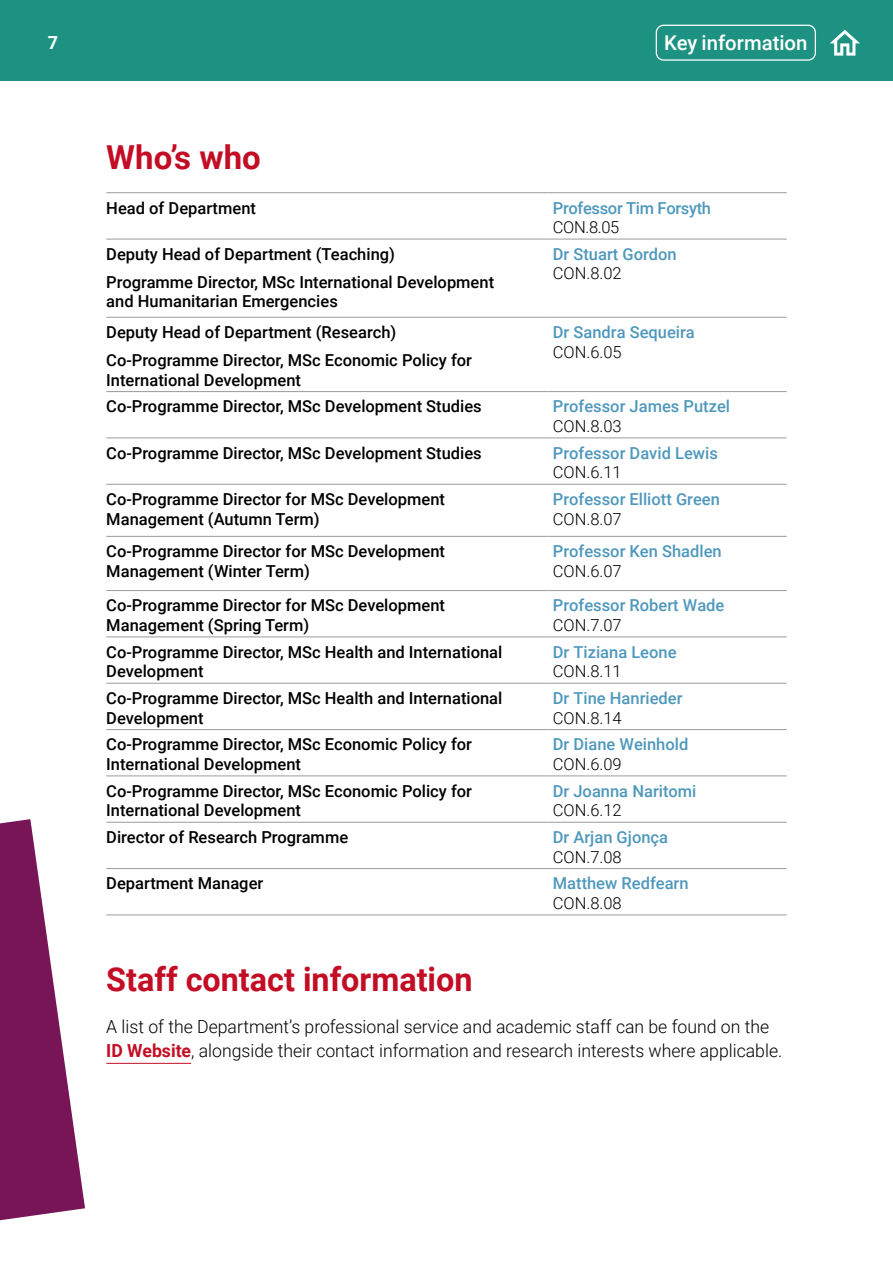
<style>
.page{position:relative;width:893px;height:1263px;background:#fff}
.page>*{position:absolute;margin:0;border:0;box-sizing:border-box;transform-origin:0 0}
.t1{font:700 33px "Roboto";color:#c30d24}
.t2{font:500 20.4px "Roboto";color:#fff}
.t3{font:300 18px/24px "Roboto";color:#000}
.t4{font:700 18px "Roboto";color:#fff}
.t5{font:500 16.5px/19.5px "Roboto";color:#000}
.t6{font:500 16.5px "Roboto";color:#4f98bc}
.t7{font:300 16.5px "Roboto";color:#000}
.t8{font:500 16.5px "Roboto";letter-spacing:-.02em;color:#4f98bc}
.s1{font-weight:700;color:#c30d24}
</style>
<div class="page">
<hr style="left:106px;top:1063px;width:85px;height:1px;background:#c30d24">
<hr style="left:106px;top:192px;width:443px;height:1px;background:#9c9b9b">
<hr style="left:549px;top:192px;width:238px;height:1px;background:#9c9b9b">
<hr style="left:106px;top:239px;width:443px;height:1px;background:#9c9b9b">
<hr style="left:549px;top:239px;width:238px;height:1px;background:#9c9b9b">
<hr style="left:106px;top:391px;width:443px;height:1px;background:#9c9b9b">
<hr style="left:549px;top:391px;width:238px;height:1px;background:#9c9b9b">
<hr style="left:106px;top:437px;width:443px;height:1px;background:#9c9b9b">
<hr style="left:549px;top:437px;width:238px;height:1px;background:#9c9b9b">
<hr style="left:106px;top:484px;width:443px;height:1px;background:#9c9b9b">
<hr style="left:549px;top:484px;width:238px;height:1px;background:#9c9b9b">
<hr style="left:106px;top:536px;width:443px;height:1px;background:#9c9b9b">
<hr style="left:549px;top:536px;width:238px;height:1px;background:#9c9b9b">
<hr style="left:106px;top:590px;width:443px;height:1px;background:#9c9b9b">
<hr style="left:549px;top:590px;width:238px;height:1px;background:#9c9b9b">
<hr style="left:106px;top:636px;width:443px;height:1px;background:#9c9b9b">
<hr style="left:549px;top:636px;width:238px;height:1px;background:#9c9b9b">
<hr style="left:106px;top:683px;width:443px;height:1px;background:#9c9b9b">
<hr style="left:549px;top:683px;width:238px;height:1px;background:#9c9b9b">
<hr style="left:106px;top:729px;width:443px;height:1px;background:#9c9b9b">
<hr style="left:549px;top:729px;width:238px;height:1px;background:#9c9b9b">
<hr style="left:106px;top:775px;width:443px;height:1px;background:#9c9b9b">
<hr style="left:549px;top:775px;width:238px;height:1px;background:#9c9b9b">
<hr style="left:106px;top:822px;width:443px;height:1px;background:#9c9b9b">
<hr style="left:549px;top:822px;width:238px;height:1px;background:#9c9b9b">
<hr style="left:106px;top:868px;width:443px;height:1px;background:#9c9b9b">
<hr style="left:549px;top:868px;width:238px;height:1px;background:#9c9b9b">
<hr style="left:106px;top:914px;width:443px;height:1px;background:#9c9b9b">
<hr style="left:549px;top:914px;width:238px;height:1px;background:#9c9b9b">
<hr style="left:106px;top:317px;width:443px;height:1px;background:#9c9b9b">
<hr style="left:549px;top:317px;width:238px;height:1px;background:#9c9b9b">
<svg style="left:0;top:819px;width:85px;height:401px"></svg>
<div style="left:0;top:0;width:893px;height:81px;background:#1e9282"></div>
<div style="left:656px;top:25px;width:160px;height:36px;border:1px solid #fff;border-radius:7px"></div>
<svg style="left:830px;top:30px;width:30px;height:26px"></svg>
<p class="t4" style="left:48px;top:30px;width:12px">7</p>
<p class="t2" style="left:664px;top:29px;width:145px">Key information</p>
<h1 class="t1" style="left:106px;top:134px;width:156px">Who’s who</h1>
<p class="t5" style="left:106px;top:197px;width:151px">Head of Department</p>
<p class="t8" style="left:553px;top:196px;width:160px">Professor Tim Forsyth</p>
<p class="t7" style="left:553px;top:216px;width:68px">CON.8.05</p>
<p class="t5" style="left:106px;top:239px;width:389px;line-height:28px">Deputy Head of Department (Teaching)<br>Programme Director, MSc International Development</p>
<p class="t5" style="left:106px;top:291px;width:233px">and Humanitarian Emergencies</p>
<p class="t6" style="left:553px;top:242px;width:125px">Dr Stuart Gordon</p>
<p class="t7" style="left:553px;top:262px;width:70px">CON.8.02</p>
<p class="t5" style="left:106px;top:318px;width:367px;line-height:28px">Deputy Head of Department (Research)<br>Co-Programme Director, MSc Economic Policy for</p>
<p class="t5" style="left:106px;top:369px;width:196px">International Development</p>
<p class="t6" style="left:553px;top:321px;width:144px">Dr Sandra Sequeira</p>
<p class="t7" style="left:553px;top:340px;width:70px">CON.6.05</p>
<p class="t5" style="left:106px;top:396px;width:377px">Co-Programme Director, MSc Development Studies</p>
<p class="t6" style="left:553px;top:395px;width:179px">Professor James Putzel</p>
<p class="t7" style="left:553px;top:414px;width:70px">CON.8.03</p>
<p class="t5" style="left:106px;top:443px;width:377px">Co-Programme Director, MSc Development Studies</p>
<p class="t6" style="left:553px;top:441px;width:167px">Professor David Lewis</p>
<p class="t7" style="left:553px;top:461px;width:70px">CON.6.11</p>
<p class="t5" style="left:106px;top:489px;width:340px">Co-Programme Director for MSc Development<br>Management (Autumn Term)</p>
<p class="t6" style="left:553px;top:488px;width:169px">Professor Elliott Green</p>
<p class="t7" style="left:553px;top:507px;width:70px">CON.8.07</p>
<p class="t5" style="left:106px;top:541px;width:340px">Co-Programme Director for MSc Development<br>Management (Winter Term)</p>
<p class="t6" style="left:553px;top:540px;width:170px">Professor Ken Shadlen</p>
<p class="t7" style="left:553px;top:559px;width:70px">CON.6.07</p>
<p class="t5" style="left:106px;top:595px;width:340px">Co-Programme Director for MSc Development<br>Management (Spring Term)</p>
<p class="t6" style="left:553px;top:594px;width:173px">Professor Robert Wade</p>
<p class="t7" style="left:553px;top:613px;width:70px">CON.7.07</p>
<p class="t5" style="left:106px;top:641px;width:398px">Co-Programme Director, MSc Health and International<br>Development</p>
<p class="t6" style="left:553px;top:640px;width:125px">Dr Tiziana Leone</p>
<p class="t7" style="left:553px;top:660px;width:70px">CON.8.11</p>
<p class="t5" style="left:106px;top:688px;width:398px">Co-Programme Director, MSc Health and International<br>Development</p>
<p class="t6" style="left:553px;top:687px;width:131px">Dr Tine Hanrieder</p>
<p class="t7" style="left:553px;top:706px;width:70px">CON.8.14</p>
<p class="t5" style="left:106px;top:734px;width:367px">Co-Programme Director, MSc Economic Policy for<br>International Development</p>
<p class="t6" style="left:553px;top:733px;width:137px">Dr Diane Weinhold</p>
<p class="t7" style="left:553px;top:752px;width:70px">CON.6.09</p>
<p class="t5" style="left:106px;top:780px;width:367px">Co-Programme Director, MSc Economic Policy for<br>International Development</p>
<p class="t6" style="left:553px;top:779px;width:145px">Dr Joanna Naritomi</p>
<p class="t7" style="left:553px;top:799px;width:70px">CON.6.12</p>
<p class="t5" style="left:106px;top:827px;width:243px">Director of Research Programme</p>
<p class="t6" style="left:553px;top:826px;width:117px">Dr Arjan Gjonça</p>
<p class="t7" style="left:553px;top:845px;width:70px">CON.7.08</p>
<p class="t5" style="left:106px;top:873px;width:159px">Department Manager</p>
<p class="t6" style="left:553px;top:872px;width:137px">Matthew Redfearn</p>
<p class="t7" style="left:553px;top:891px;width:70px">CON.8.08</p>
<h1 class="t1" style="left:106px;top:956px;width:368px">Staff contact information</h1>
<p class="t3" style="left:106px;top:1014px;width:677px">A list of the Department’s professional service and academic staff can be found on the<br><span class="s1">ID Website</span>, alongside their contact information and research interests where applicable.</p>
</div>
